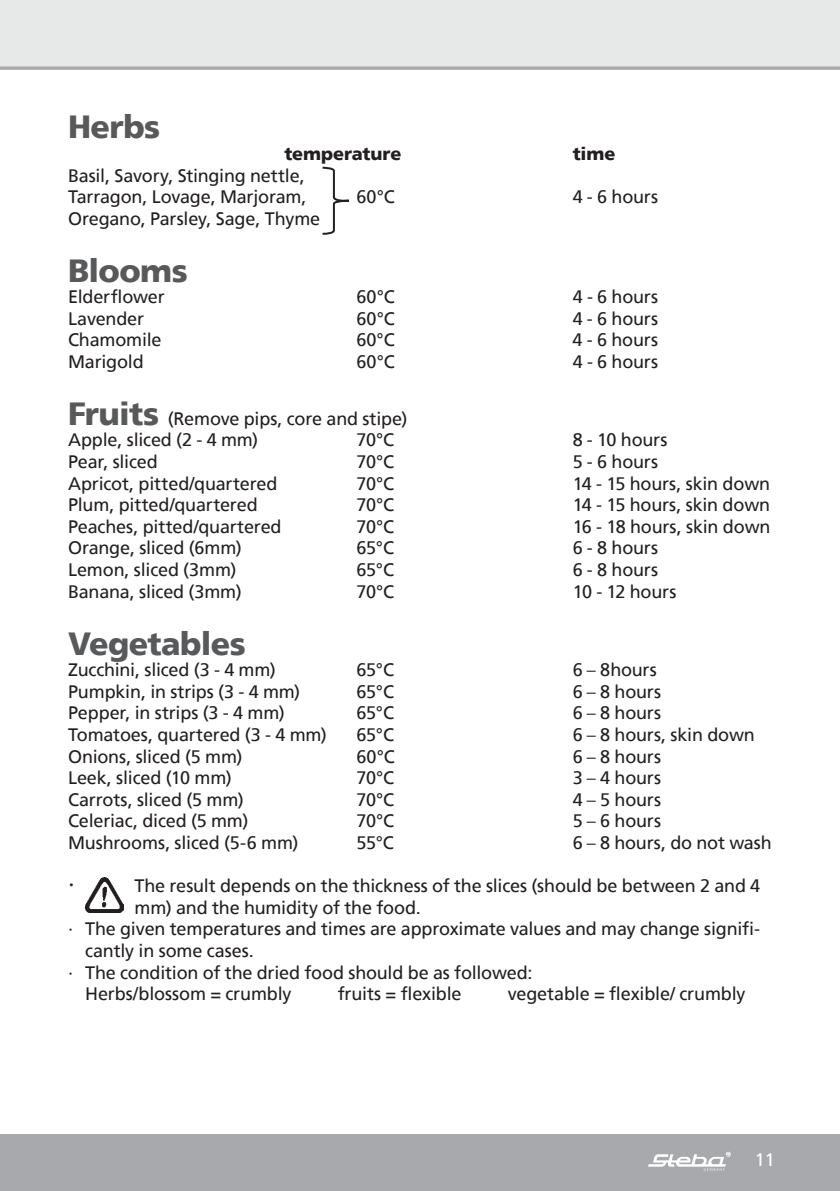
<style>
.page{position:relative;width:840px;height:1191px;background:#fff}
.page>*{position:absolute;margin:0;border:0;box-sizing:border-box;transform-origin:0 0}
.t1{font:900 32px "Frutiger";letter-spacing:-.02em;color:#58595b}
.t2{font:24px "Frutiger";color:#231f20}
.t3{font:18px/21.6px "Frutiger";letter-spacing:-.01em;color:#231f20}
.t4{font:900 18px "Frutiger";letter-spacing:-.005em;color:#231f20}
.t5{font:18px "Frutiger";color:#fff}
.s1{font-weight:900;font-size:32px;color:#58595b}
</style>
<div class="page">
<div style="left:0;top:0;width:839px;height:68px;background:#e7e8e8"></div>
<div style="left:0;top:1134px;width:839px;height:57px;background:#a7a9ac"></div>
<svg style="left:648px;top:1151px;width:82px;height:19px"></svg>
<svg style="left:0;top:66px;width:839px;height:4px;background:#b2b4b7"></svg>
<img style="left:85px;top:877px;width:38px;height:35px">
<svg style="left:322px;top:166px;width:27px;height:69px"></svg>
<h1 class="t1" style="left:68px;top:108px;width:94px">Herbs</h1>
<p class="t4" style="left:284px;top:143px;width:118px">temperature</p>
<p class="t4" style="left:572px;top:143px;width:44px">time</p>
<p class="t3" style="left:68px;top:164px;width:240px">Basil, Savory, Stinging nettle,<br>Tarragon, Lovage, Marjoram,</p>
<p class="t3" style="left:356px;top:186px;width:40px">60°C</p>
<p class="t3" style="left:572px;top:186px;width:87px">4 - 6 hours</p>
<p class="t3" style="left:68px;top:207px;width:253px">Oregano, Parsley, Sage, Thyme</p>
<h1 class="t1" style="left:68px;top:251px;width:121px">Blooms</h1>
<p class="t3" style="left:68px;top:286px;width:98px">Elderflower</p>
<p class="t3" style="left:356px;top:286px;width:40px">60°C</p>
<p class="t3" style="left:572px;top:286px;width:87px">4 - 6 hours</p>
<p class="t3" style="left:68px;top:307px;width:77px">Lavender</p>
<p class="t3" style="left:356px;top:307px;width:40px">60°C</p>
<p class="t3" style="left:572px;top:307px;width:87px">4 - 6 hours</p>
<p class="t3" style="left:68px;top:329px;width:95px">Chamomile</p>
<p class="t3" style="left:356px;top:329px;width:40px">60°C</p>
<p class="t3" style="left:572px;top:329px;width:87px">4 - 6 hours</p>
<p class="t3" style="left:68px;top:351px;width:77px">Marigold</p>
<p class="t3" style="left:356px;top:351px;width:40px">60°C</p>
<p class="t3" style="left:572px;top:351px;width:87px">4 - 6 hours</p>
<p class="t3" style="left:68px;top:407px;width:341px"><span class="s1">Fruits</span> (Remove pips, core and stipe)<br>Apple, sliced (2 - 4 mm)</p>
<p class="t3" style="left:356px;top:429px;width:39px">70°C</p>
<p class="t3" style="left:572px;top:429px;width:96px">8 - 10 hours</p>
<p class="t3" style="left:68px;top:451px;width:91px">Pear, sliced</p>
<p class="t3" style="left:356px;top:451px;width:39px">70°C</p>
<p class="t3" style="left:572px;top:451px;width:87px">5 - 6 hours</p>
<p class="t3" style="left:68px;top:472px;width:211px">Apricot, pitted/quartered</p>
<p class="t3" style="left:356px;top:472px;width:39px">70°C</p>
<p class="t3" style="left:572px;top:472px;width:199px">14 - 15 hours, skin down</p>
<p class="t3" style="left:68px;top:494px;width:191px">Plum, pitted/quartered</p>
<p class="t3" style="left:356px;top:494px;width:39px">70°C</p>
<p class="t3" style="left:572px;top:494px;width:199px">14 - 15 hours, skin down</p>
<p class="t3" style="left:68px;top:515px;width:215px">Peaches, pitted/quartered</p>
<p class="t3" style="left:356px;top:515px;width:39px">70°C</p>
<p class="t3" style="left:572px;top:515px;width:199px">16 - 18 hours, skin down</p>
<p class="t3" style="left:68px;top:537px;width:175px">Orange, sliced (6mm)</p>
<p class="t3" style="left:356px;top:537px;width:39px">65°C</p>
<p class="t3" style="left:572px;top:537px;width:87px">6 - 8 hours</p>
<p class="t3" style="left:68px;top:559px;width:170px">Lemon, sliced (3mm)</p>
<p class="t3" style="left:356px;top:559px;width:39px">65°C</p>
<p class="t3" style="left:572px;top:559px;width:87px">6 - 8 hours</p>
<p class="t3" style="left:68px;top:580px;width:175px">Banana, sliced (3mm)</p>
<p class="t3" style="left:356px;top:580px;width:39px">70°C</p>
<p class="t3" style="left:572px;top:580px;width:105px">10 - 12 hours</p>
<h1 class="t1" style="left:68px;top:624px;width:179px">Vegetables</h1>
<p class="t3" style="left:68px;top:659px;width:209px">Zucchini, sliced (3 - 4 mm)</p>
<p class="t3" style="left:356px;top:659px;width:39px">65°C</p>
<p class="t3" style="left:572px;top:659px;width:86px">6 – 8hours</p>
<p class="t3" style="left:68px;top:680px;width:233px">Pumpkin, in strips (3 - 4 mm)</p>
<p class="t3" style="left:356px;top:680px;width:39px">65°C</p>
<p class="t3" style="left:572px;top:680px;width:90px">6 – 8 hours</p>
<p class="t3" style="left:68px;top:702px;width:218px">Pepper, in strips (3 - 4 mm)</p>
<p class="t3" style="left:356px;top:702px;width:39px">65°C</p>
<p class="t3" style="left:572px;top:702px;width:90px">6 – 8 hours</p>
<p class="t3" style="left:68px;top:723px;width:260px">Tomatoes, quartered (3 - 4 mm)</p>
<p class="t3" style="left:356px;top:723px;width:39px">65°C</p>
<p class="t3" style="left:572px;top:723px;width:184px">6 – 8 hours, skin down</p>
<p class="t3" style="left:68px;top:745px;width:176px">Onions, sliced (5 mm)</p>
<p class="t3" style="left:356px;top:745px;width:40px">60°C</p>
<p class="t3" style="left:572px;top:745px;width:90px">6 – 8 hours</p>
<p class="t3" style="left:68px;top:767px;width:165px">Leek, sliced (10 mm)</p>
<p class="t3" style="left:356px;top:767px;width:39px">70°C</p>
<p class="t3" style="left:572px;top:767px;width:90px">3 – 4 hours</p>
<p class="t3" style="left:68px;top:788px;width:177px">Carrots, sliced (5 mm)</p>
<p class="t3" style="left:356px;top:788px;width:39px">70°C</p>
<p class="t3" style="left:572px;top:788px;width:90px">4 – 5 hours</p>
<p class="t3" style="left:68px;top:810px;width:182px">Celeriac, diced (5 mm)</p>
<p class="t3" style="left:356px;top:810px;width:39px">70°C</p>
<p class="t3" style="left:572px;top:810px;width:90px">5 – 6 hours</p>
<p class="t3" style="left:68px;top:831px;width:232px">Mushrooms, sliced (5-6 mm)</p>
<p class="t3" style="left:356px;top:831px;width:39px">55°C</p>
<p class="t3" style="left:572px;top:831px;width:200px">6 – 8 hours, do not wash</p>
<h2 class="t2" style="left:68px;top:869px;width:8px">∙</h2>
<p class="t3" style="left:134px;top:875px;width:627px">The result depends on the thickness of the slices (should be between 2 and 4</p>
<p class="t3" style="left:134px;top:896px;width:287px">mm) and the humidity of the food.</p>
<p class="t3" style="left:68px;top:918px;width:693px">∙ The given temperatures and times are approximate values and may change signifi-</p>
<p class="t3" style="left:85px;top:939px;width:170px">cantly in some cases.</p>
<p class="t3" style="left:68px;top:961px;width:465px">∙ The condition of the dried food should be as followed:</p>
<p class="t3" style="left:85px;top:983px;width:208px">Herbs/blossom = crumbly</p>
<p class="t3" style="left:337px;top:983px;width:125px">fruits = flexible</p>
<p class="t3" style="left:507px;top:983px;width:239px">vegetable = flexible/ crumbly</p>
<p class="t5" style="left:754px;top:1149px;width:22px">11</p>
</div>
